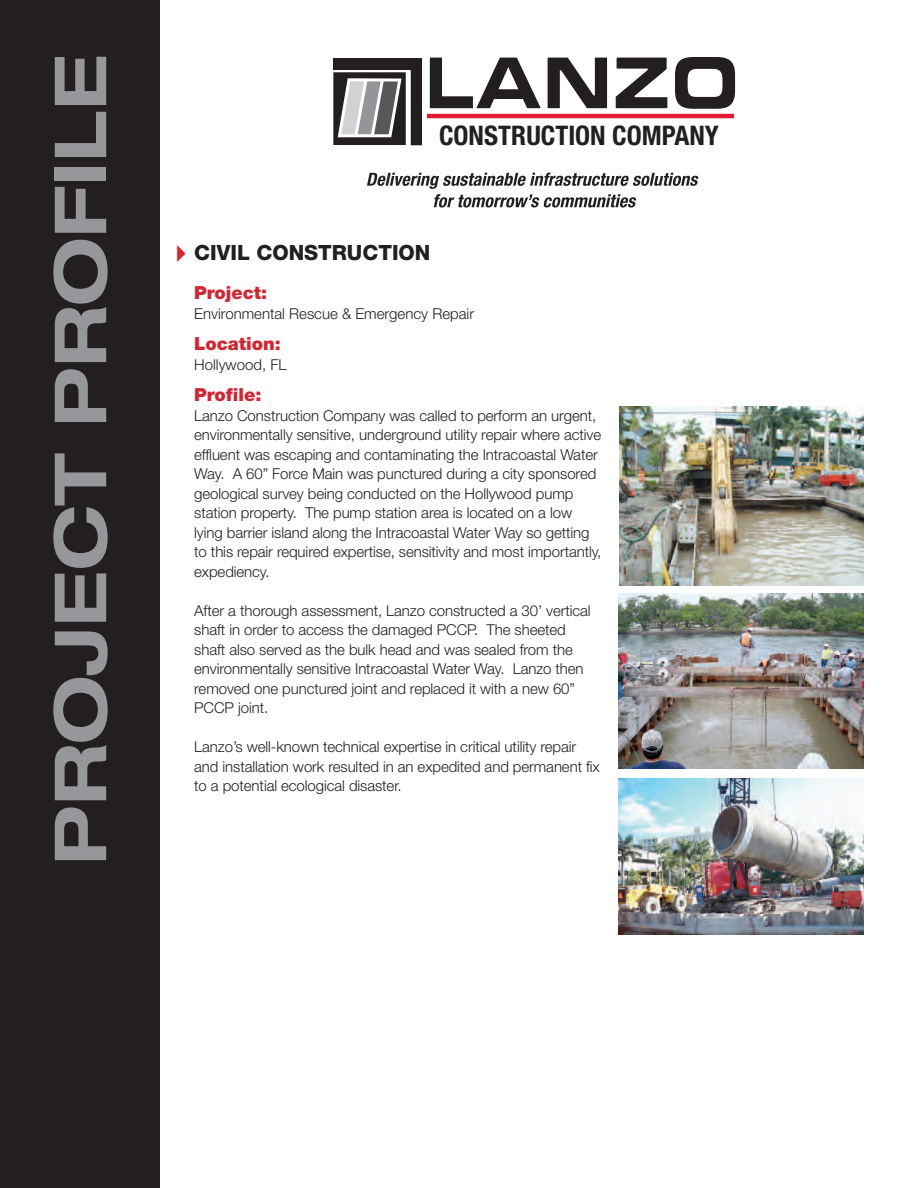
<style>
.page{position:relative;width:918px;height:1188px;background:#fff}
.page>*{position:absolute;margin:0;border:0;box-sizing:border-box;transform-origin:0 0}
.t1{font:700 expanded 72px "Helvetica Neue";color:#95979a}
.t2{font:700 condensed 27px "Helvetica Neue";color:#231f20}
.t3{font:800 21px "Helvetica Neue";color:#231f20}
.t4{font:900 18px "Helvetica Neue";color:#ce2833}
.t5{font:300 15px/19.5px "Helvetica Neue";letter-spacing:-.005em;color:#231f20}
</style>
<div class="page">
<svg style="left:333px;top:57px;width:403px;height:89px"></svg>
<svg style="left:367px;top:173px;width:332px;height:34px"></svg>
<img style="left:620px;top:407px;width:244px;height:178px">
<img style="left:618px;top:593px;width:246px;height:175px">
<img style="left:618px;top:778px;width:246px;height:156px">
<div style="left:0;top:0;width:160px;height:1188px;background:#231f20"></div>
<h1 class="t1" style="left:55px;top:865px;width:813px;rotate:-90deg">PROJECT PROFILE</h1>
<h2 class="t2" style="left:439px;top:126px;width:281px">CONSTRUCTION COMPANY</h2>
<h3 class="t3" style="left:194px;top:245px;width:238px">CIVIL CONSTRUCTION</h3>
<p class="t4" style="left:194px;top:286px;width:74px">Project:</p>
<p class="t5" style="left:194px;top:303px;width:281px">Environmental Rescue &amp; Emergency Repair</p>
<p class="t4" style="left:194px;top:337px;width:88px">Location:</p>
<p class="t5" style="left:194px;top:354px;width:94px">Hollywood, FL</p>
<p class="t4" style="left:194px;top:388px;width:69px">Profile:</p>
<p class="t5" style="left:194px;top:405px;width:409px">Lanzo Construction Company was called to perform an urgent, environmentally sensitive, underground utility repair where active effluent was escaping and contaminating the Intracoastal Water Way. A 60” Force Main was punctured during a city sponsored geological survey being conducted on the Hollywood pump station property. The pump station area is located on a low lying barrier island along the Intracoastal Water Way so getting to this repair required expertise, sensitivity and most importantly, expediency.</p>
<p class="t5" style="left:194px;top:600px;width:398px">After a thorough assessment, Lanzo constructed a 30’ vertical shaft in order to access the damaged PCCP. The sheeted shaft also served as the bulk head and was sealed from the environmentally sensitive Intracoastal Water Way. Lanzo then removed one punctured joint and replaced it with a new 60” PCCP joint.</p>
<p class="t5" style="left:194px;top:736px;width:407px">Lanzo’s well-known technical expertise in critical utility repair and installation work resulted in an expedited and permanent fix to a potential ecological disaster.</p>
</div>
